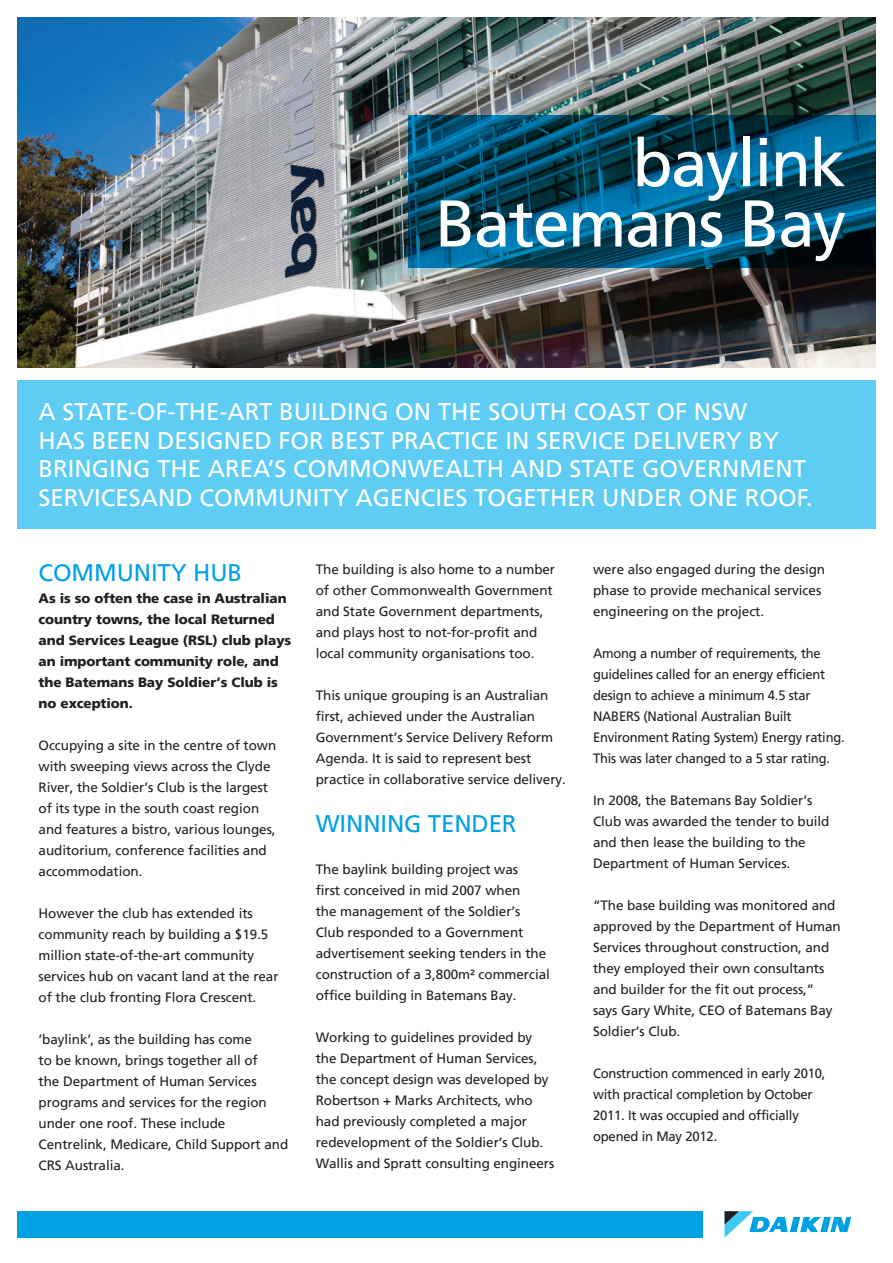
<style>
.page{position:relative;width:893px;height:1263px;background:#fff}
.page>*{position:absolute;margin:0;border:0;box-sizing:border-box;transform-origin:0 0}
.t1{font:66px "Frutiger LT";letter-spacing:-.025em;color:#fff}
.t2{font:24px/28.8px "Frutiger LT";color:#fff}
.Body_Copy{font:24px "Frutiger LT";letter-spacing:-.005em;color:#00a1e3}
.Body_Copy-2{font:13.5px/21px "Frutiger LT";letter-spacing:-.005em;color:#231f20}
.Body_Copy-3{font:13.5px/21px "Frutiger LT";letter-spacing:-.005em;color:#231f20;scale:.96 1}
.Body_Copy-4{font:900 13.5px/21px "Frutiger LT";letter-spacing:-.005em;color:#231f20}
</style>
<div class="page">
<img style="left:17px;top:17px;width:859px;height:350px">
<div style="left:17px;top:380px;width:859px;height:148px;background:#5fccf4"></div>
<svg style="left:725px;top:1211px;width:126px;height:27px"></svg>
<div style="left:17px;top:1211px;width:685px;height:27px;background:#00a1e3"></div>
<svg style="left:408px;top:116px;width:468px;height:152px;background:#004b6a"></svg>
<p class="t1" style="left:632px;top:124px;width:215px">baylink</p>
<p class="t1" style="left:435px;top:185px;width:412px">Batemans Bay</p>
<p class="t2" style="left:39px;top:397px;width:775px">A STATE-OF-THE-ART BUILDING ON THE SOUTH COAST OF NSW<br>HAS BEEN DESIGNED FOR BEST PRACTICE IN SERVICE DELIVERY BY BRINGING THE AREA’S COMMONWEALTH AND STATE GOVERNMENT SERVICESAND COMMUNITY AGENCIES TOGETHER UNDER ONE ROOF.</p>
<p class="Body_Copy" style="left:39px;top:559px;width:205px">COMMUNITY HUB</p>
<p class="Body_Copy-4" style="left:39px;top:587px;width:254px">As is so often the case in Australian country towns, the local Returned and Services League (RSL) club plays an important community role, and the Batemans Bay Soldier’s Club is no exception.</p>
<p class="Body_Copy-2" style="left:39px;top:734px;width:239px">Occupying a site in the centre of town with sweeping views across the Clyde River, the Soldier’s Club is the largest of its type in the south coast region and features a bistro, various lounges, auditorium, conference facilities and accommodation.</p>
<p class="Body_Copy-2" style="left:39px;top:902px;width:241px">However the club has extended its community reach by building a $19.5 million state-of-the-art community services hub on vacant land at the rear of the club fronting Flora Crescent.</p>
<p class="Body_Copy-2" style="left:39px;top:1028px;width:251px">‘baylink’, as the building has come<br>to be known, brings together all of<br>the Department of Human Services programs and services for the region under one roof. These include<br>Centrelink, Medicare, Child Support and<br>CRS Australia.</p>
<p class="Body_Copy-2" style="left:316px;top:558px;width:241px">The building is also home to a number of other Commonwealth Government and State Government departments, and plays host to not-for-profit and local community organisations too.</p>
<p class="Body_Copy-2" style="left:316px;top:684px;width:252px">This unique grouping is an Australian first, achieved under the Australian Government’s Service Delivery Reform Agenda. It is said to represent best practice in collaborative service delivery.</p>
<p class="Body_Copy" style="left:316px;top:810px;width:202px">WINNING TENDER</p>
<p class="Body_Copy-2" style="left:316px;top:859px;width:236px">The baylink building project was<br>first conceived in mid 2007 when<br>the management of the Soldier’s Club responded to a Government advertisement seeking tenders in the construction of a 3,800m² commercial office building in Batemans Bay.</p>
<p class="Body_Copy-2" style="left:316px;top:1027px;width:234px">Working to guidelines provided by the Department of Human Services, the concept design was developed by Robertson + Marks Architects, who had previously completed a major redevelopment of the Soldier’s Club.</p>
<p class="Body_Copy-2" style="left:316px;top:1153px;width:240px">Wallis and Spratt consulting engineers</p>
<p class="Body_Copy-2" style="left:593px;top:558px;width:234px">were also engaged during the design phase to provide mechanical services engineering on the project.</p>
<p class="Body_Copy-3" style="left:593px;top:642px;width:264px">Among a number of requirements, the guidelines called for an energy efficient design to achieve a minimum 4.5 star NABERS (National Australian Built Environment Rating System) Energy rating.<br>This was later changed to a 5 star rating.</p>
<p class="Body_Copy-2" style="left:593px;top:789px;width:238px">In 2008, the Batemans Bay Soldier’s Club was awarded the tender to build and then lease the building to the Department of Human Services.</p>
<p class="Body_Copy-2" style="left:593px;top:894px;width:249px">“The base building was monitored and approved by the Department of Human Services throughout construction, and they employed their own consultants and builder for the fit out process,” says Gary White, CEO of Batemans Bay Soldier’s Club.</p>
<p class="Body_Copy-2" style="left:593px;top:1062px;width:234px">Construction commenced in early 2010, with practical completion by October 2011. It was occupied and officially opened in May 2012.</p>
</div>
